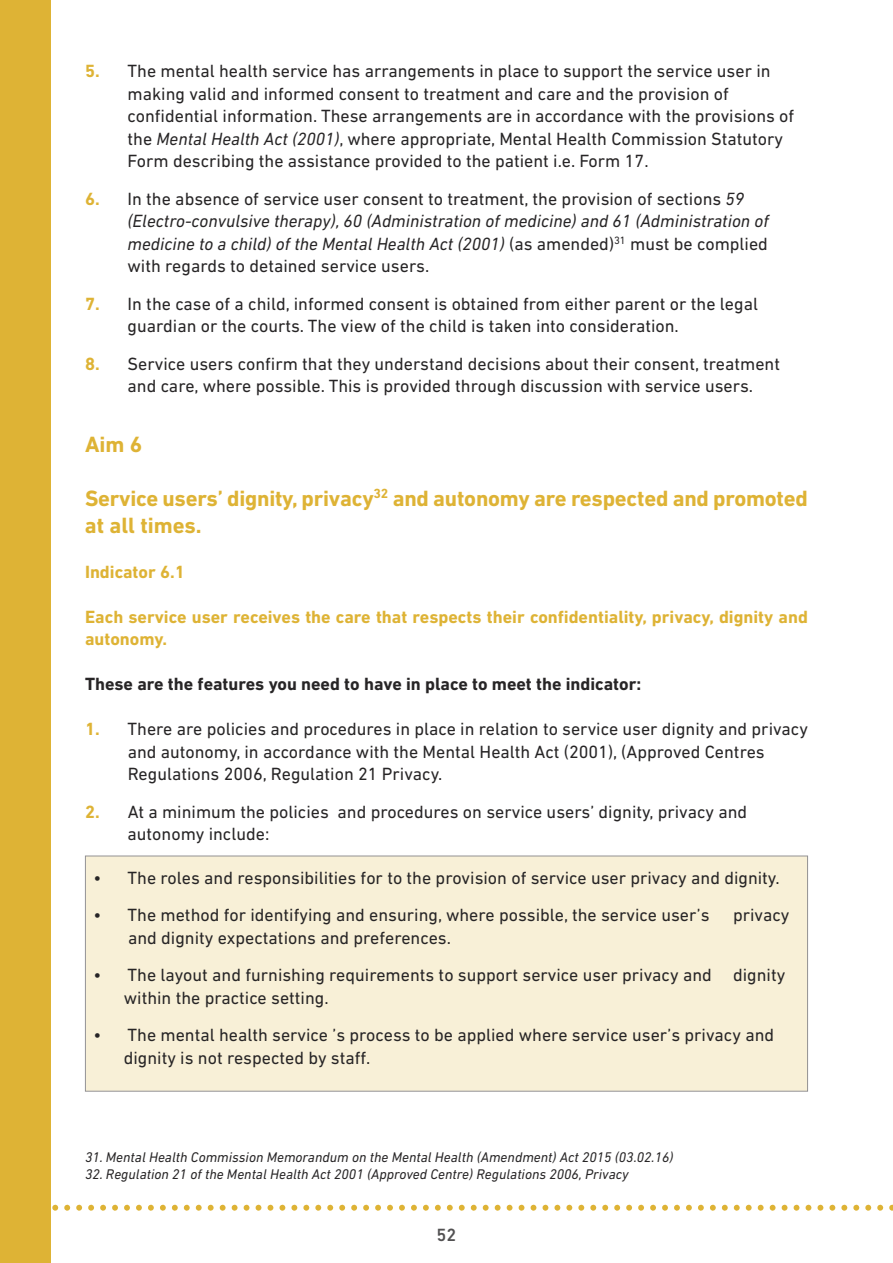
<style>
.page{position:relative;width:893px;height:1263px;background:#fff}
.page>*{position:absolute;margin:0;border:0;box-sizing:border-box;transform-origin:0 0}
.t1{font:700 22.5px/27px "DIN Next LT Pro";letter-spacing:-.01em;color:#deb335}
.t2{font:18px/22.5px "DIN Next LT Pro";color:#272526}
.t3{font:700 18px/22.5px "DIN Next LT Pro";color:#deb335}
.t4{font:700 18px "DIN Next LT Pro";color:#272526}
.t5{font:500 18px "DIN Next LT Pro";color:#525152}
.t6{font:italic 14.25px "DIN Next LT Pro";color:#272526}
.s1{font-weight:700;color:#deb335}
.s2{font-style:italic}
</style>
<div class="page">
<div style="left:86px;top:856px;width:721px;height:235px;background:#f8f0d7"></div>
<div style="left:85px;top:856px;width:723px;height:235px;border:1px solid #939293"></div>
<svg style="left:52px;top:1205px;width:841px;height:6px"></svg>
<div style="left:0;top:0;width:51px;height:1263px;background:#deb335"></div>
<p class="t2" style="left:128px;top:62px;width:668px;text-indent:-43px"><span class="s1">5.</span> The mental health service has arrangements in place to support the service user in making valid and informed consent to treatment and care and the provision of confidential information. These arrangements are in accordance with the provisions of the <span class="s2">Mental Health Act (2001)</span>, where appropriate, Mental Health Commission Statutory Form describing the assistance provided to the patient i.e. Form 17.</p>
<p class="t2" style="left:128px;top:189px;width:643px;text-indent:-43px"><span class="s1">6.</span> In the absence of service user consent to treatment, the provision of sections <span class="s2">59 (Electro-convulsive therapy), 60 (Administration of medicine) and 61 (Administration of medicine to a child) of the Mental Health Act (2001)</span> (as amended)<sup>31</sup> must be complied with regards to detained service users.</p>
<p class="t2" style="left:128px;top:294px;width:632px;text-indent:-43px"><span class="s1">7.</span> In the case of a child, informed consent is obtained from either parent or the legal guardian or the courts. The view of the child is taken into consideration.</p>
<p class="t2" style="left:128px;top:354px;width:654px;text-indent:-43px"><span class="s1">8.</span> Service users confirm that they understand decisions about their consent, treatment and care, where possible. This is provided through discussion with service users.</p>
<p class="t1" style="left:85px;top:432px;width:59px">Aim 6</p>
<p class="t1" style="left:85px;top:486px;width:724px">Service users’ dignity, privacy<sup>32</sup> and autonomy are respected and promoted at all times.</p>
<p class="t3" style="left:85px;top:562px;width:101px">Indicator 6.1</p>
<p class="t3" style="left:85px;top:607px;width:724px">Each service user receives the care that respects their confidentiality, privacy, dignity and autonomy.</p>
<p class="t4" style="left:85px;top:678px;width:558px">These are the features you need to have in place to meet the indicator:</p>
<p class="t2" style="left:128px;top:719px;width:682px;text-indent:-43px"><span class="s1">1.</span> There are policies and procedures in place in relation to service user dignity and privacy and autonomy, in accordance with the Mental Health Act (2001), (Approved Centres<br>Regulations 2006, Regulation 21 Privacy.</p>
<p class="t2" style="left:128px;top:802px;width:621px;text-indent:-42px"><span class="s1">2.</span> At a minimum the policies and procedures on service users’ dignity, privacy and autonomy include:</p>
<p class="t2" style="left:94px;top:868px;width:688px">• The roles and responsibilities for to the provision of service user privacy and dignity.</p>
<p class="t2" style="left:94px;top:905px;width:617px">• The method for identifying and ensuring, where possible, the service user’s</p>
<p class="t2" style="left:733px;top:905px;width:58px">privacy</p>
<p class="t2" style="left:128px;top:928px;width:324px">and dignity expectations and preferences.</p>
<p class="t2" style="left:124px;top:965px;width:663px;text-indent:-30px">• The layout and furnishing requirements to support service user privacy and dignity within the practice setting.</p>
<p class="t2" style="left:124px;top:1025px;width:652px;text-indent:-30px">• The mental health service ’s process to be applied where service user’s privacy and dignity is not respected by staff.</p>
<p class="t6" style="left:85px;top:1152px;width:590px">31. Mental Health Commission Memorandum on the Mental Health (Amendment) Act 2015 (03.02.16)</p>
<p class="t6" style="left:85px;top:1169px;width:545px">32. Regulation 21 of the Mental Health Act 2001 (Approved Centre) Regulations 2006, Privacy</p>
<p class="t5" style="left:437px;top:1229px;width:21px">52</p>
</div>
